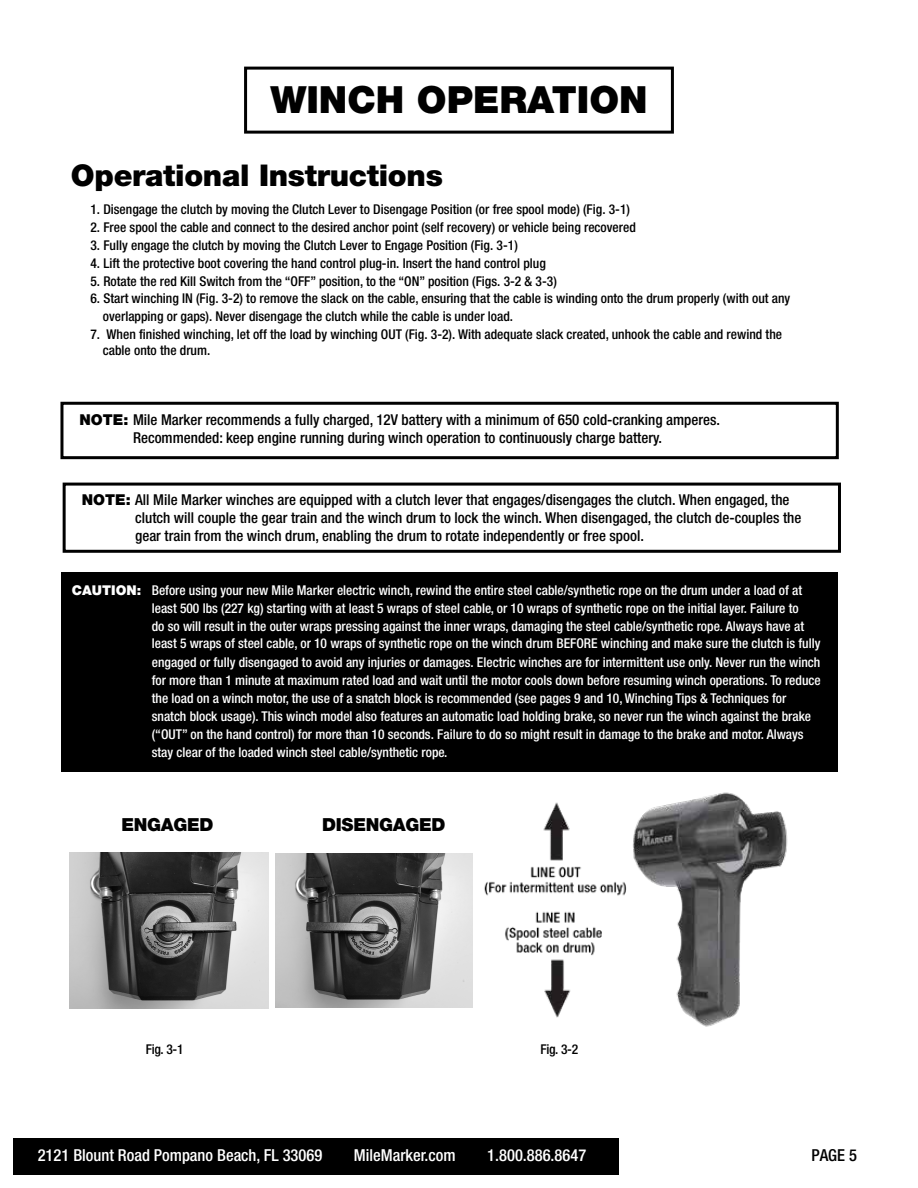
<style>
.page{position:relative;width:918px;height:1188px;background:#fff}
.page>*{position:absolute;margin:0;border:0;box-sizing:border-box;transform-origin:0 0}
.t1{font:900 37.5px "Helvetica Neue LT Std";color:#000}
.t2{font:900 30px "Helvetica Neue LT Std";letter-spacing:-.01em;color:#000}
.t3{font:900 18px "Helvetica Neue LT Std";letter-spacing:-.015em;color:#000}
.t4{font:500 condensed 16.5px "Helvetica Neue LT Std";color:#fff}
.t5{font:500 condensed 16.5px "Helvetica Neue LT Std";color:#000}
.t6{font:500 condensed 15px/18px "Helvetica Neue LT Std";color:#000;text-align:center}
.t7{font:500 condensed 13.5px/18px "Helvetica Neue LT Std";color:#fff}
.t8{font:500 condensed 13.5px/17.9px "Helvetica Neue LT Std";color:#000}
.t9{font:900 13.5px "Helvetica Neue LT Std";color:#fff}
.s1{font-weight:900;font-stretch:normal}
</style>
<div class="page">
<div style="left:60px;top:402px;width:779px;height:57px;border:3px solid #000"></div>
<div style="left:61px;top:573px;width:777px;height:199px;background:#000"></div>
<img style="left:450px;top:792px;width:338px;height:235px">
<div style="left:244px;top:67px;width:430px;height:67px;border:3px solid #000"></div>
<div style="left:13px;top:1138px;width:606px;height:36px;background:#000"></div>
<div style="left:63px;top:483px;width:778px;height:70px;border:3px solid #000"></div>
<img style="left:275px;top:854px;width:197px;height:153px">
<img style="left:69px;top:853px;width:200px;height:155px">
<h1 class="t1" style="left:270px;top:77px;width:379px">WINCH OPERATION</h1>
<h2 class="t2" style="left:71px;top:157px;width:373px">Operational Instructions</h2>
<p class="t8" style="left:90px;top:200px;width:541px">1. Disengage the clutch by moving the Clutch Lever to Disengage Position (or free spool mode) (Fig. 3-1)</p>
<p class="t8" style="left:90px;top:218px;width:547px">2. Free spool the cable and connect to the desired anchor point (self recovery) or vehicle being recovered</p>
<p class="t8" style="left:90px;top:236px;width:429px">3. Fully engage the clutch by moving the Clutch Lever to Engage Position (Fig. 3-1)</p>
<p class="t8" style="left:90px;top:254px;width:457px">4. Lift the protective boot covering the hand control plug-in. Insert the hand control plug</p>
<p class="t8" style="left:90px;top:272px;width:468px">5. Rotate the red Kill Switch from the “OFF” position, to the “ON” position (Figs. 3-2 &amp; 3-3)</p>
<p class="t8" style="left:103px;top:289px;width:689px;text-indent:-12px">6. Start winching IN (Fig. 3-2) to remove the slack on the cable, ensuring that the cable is winding onto the drum properly (with out any overlapping or gaps). Never disengage the clutch while the cable is under load.</p>
<p class="t8" style="left:103px;top:326px;width:681px;line-height:16.2px;text-indent:-12px">7. When finished winching, let off the load by winching OUT (Fig. 3-2). With adequate slack created, unhook the cable and rewind the cable onto the drum.</p>
<p class="t6" style="left:80px;top:410px;width:642px"><span class="s1">NOTE:</span> Mile Marker recommends a fully charged, 12V battery with a minimum of 650 cold-cranking amperes.<br>Recommended: keep engine running during winch operation to continuously charge battery.</p>
<p class="t6" style="left:135px;top:491px;width:668px;text-align:left;text-indent:-53px"><span class="s1">NOTE:</span> All Mile Marker winches are equipped with a clutch lever that engages/disengages the clutch. When engaged, the clutch will couple the gear train and the winch drum to lock the winch. When disengaged, the clutch de-couples the gear train from the winch drum, enabling the drum to rotate independently or free spool.</p>
<p class="t9" style="left:72px;top:582px;width:71px">CAUTION:</p>
<p class="t7" style="left:152px;top:581px;width:670px">Before using your new Mile Marker electric winch, rewind the entire steel cable/synthetic rope on the drum under a load of at least 500 lbs (227 kg) starting with at least 5 wraps of steel cable, or 10 wraps of synthetic rope on the initial layer. Failure to<br>do so will result in the outer wraps pressing against the inner wraps, damaging the steel cable/synthetic rope. Always have at least 5 wraps of steel cable, or 10 wraps of synthetic rope on the winch drum BEFORE winching and make sure the clutch is fully</p>
<p class="t7" style="left:152px;top:653px;width:670px">engaged or fully disengaged to avoid any injuries or damages. Electric winches are for intermittent use only. Never run the winch for more than 1 minute at maximum rated load and wait until the motor cools down before resuming winch operations. To reduce the load on a winch motor, the use of a snatch block is recommended (see pages 9 and 10, Winching Tips &amp; Techniques for snatch block usage). This winch model also features an automatic load holding brake, so never run the winch against the brake (“OUT” on the hand control) for more than 10 seconds. Failure to do so might result in damage to the brake and motor. Always stay clear of the loaded winch steel cable/synthetic rope.</p>
<h3 class="t3" style="left:121px;top:814px;width:94px">ENGAGED</h3>
<h3 class="t3" style="left:322px;top:814px;width:125px">DISENGAGED</h3>
<p class="t8" style="left:146px;top:1040px;width:39px">Fig. 3-1</p>
<p class="t8" style="left:540px;top:1041px;width:39px">Fig. 3-2</p>
<p class="t4" style="left:38px;top:1146px;width:286px">2121 Blount Road Pompano Beach, FL 33069</p>
<p class="t4" style="left:354px;top:1146px;width:103px">MileMarker.com</p>
<p class="t4" style="left:487px;top:1146px;width:100px">1.800.886.8647</p>
<p class="t5" style="left:812px;top:1146px;width:47px">PAGE 5</p>
</div>
